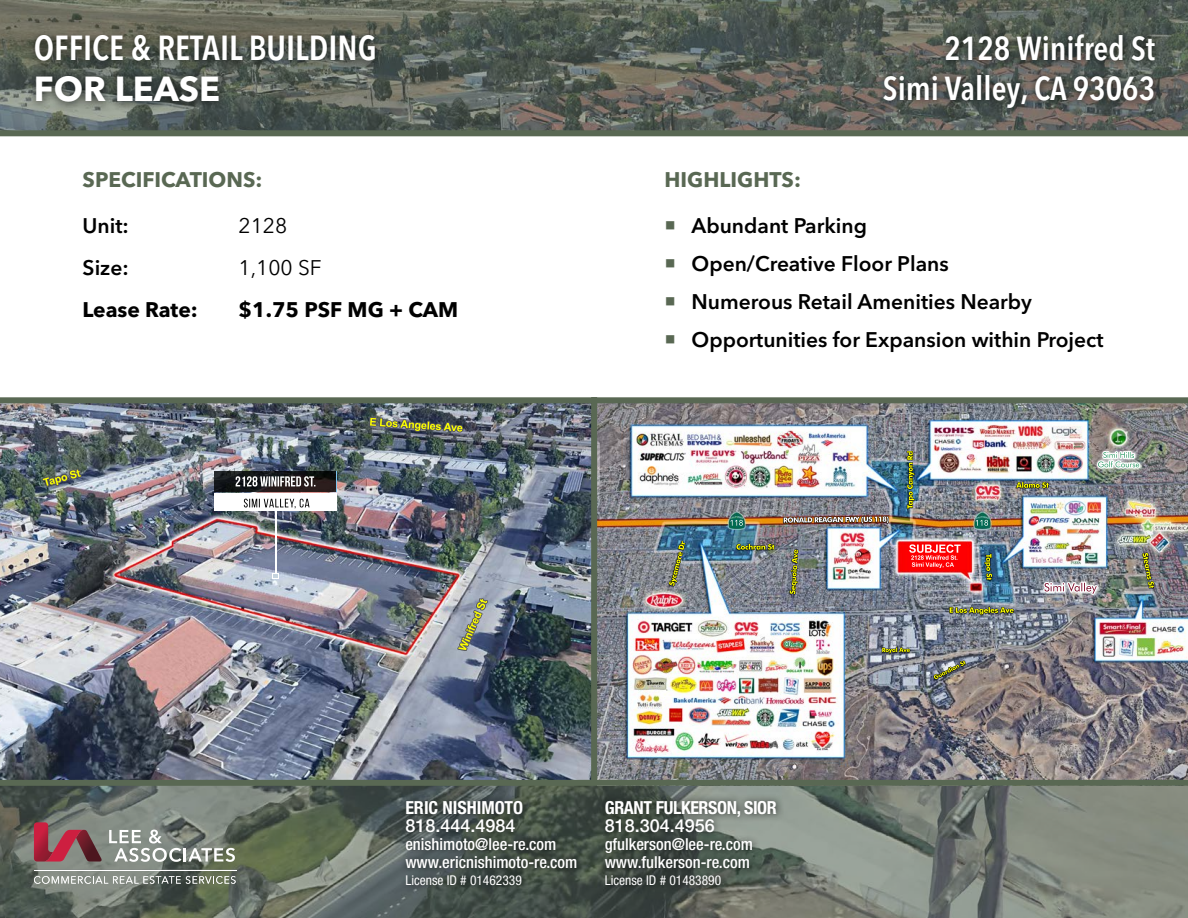
<style>
.page{position:relative;width:1188px;height:918px;background:#fff}
.page>*{position:absolute;margin:0;border:0;box-sizing:border-box;transform-origin:0 0}
.t1{font:600 condensed 34.5px "Avenir Next LT Pro";color:#fff}
.t2{font:700 34.5px "Avenir Next LT Pro";color:#fff}
.t3{font:600 condensed 33px/39.6px "Avenir Next LT Pro";color:#fff;text-align:right}
.t4{font:600 21px/38.2px "Avenir Next LT Pro";color:#000}
.t5{font:700 21px "Avenir Next LT Pro";color:#596853}
.t6{font:700 21px "Avenir Next LT Pro";color:#000}
.t7{font:21px "Avenir Next LT Pro";color:#000}
.t8{font:500 18px "Helvetica Neue LT Std";color:#fff}
.t9{font:700 condensed 18px "Helvetica Neue LT Std";letter-spacing:-.02em;color:#fff}
.t10{font:700 condensed 18px "Helvetica Neue LT Std";color:#fff}
.t11{font:500 condensed 16.5px/18px "Helvetica Neue LT Std";color:#fff}
.t12{font:condensed 13.5px "Helvetica Neue LT Std";color:#fff}
</style>
<div class="page">
<svg style="left:0;top:0;width:1188px;height:130px;background:#5c625a"></svg>
<svg style="left:0;top:786px;width:1188px;height:132px;background:#6d766c"></svg>
<svg style="left:109px;top:830px;width:126px;height:32px;background:#969d96"></svg>
<svg style="left:34px;top:822px;width:68px;height:40px;background:#934f58"></svg>
<hr style="left:34px;top:870px;width:203px;height:1px;background:#fff">
<svg style="left:34px;top:876px;width:202px;height:8px;background:#9aa098"></svg>
<img style="left:597px;top:403px;width:591px;height:377px">
<img style="left:736px;top:544px;width:38px;height:6px">
<img style="left:861px;top:516px;width:28px;height:8px">
<svg style="left:730px;top:520px;width:13px;height:6px"></svg>
<svg style="left:976px;top:520px;width:12px;height:6px"></svg>
<img style="left:674px;top:541px;width:11px;height:30px">
<img style="left:675px;top:541px;width:10px;height:29px">
<img style="left:791px;top:550px;width:7px;height:31px">
<img style="left:914px;top:451px;width:1px;height:29px">
<img style="left:907px;top:451px;width:7px;height:34px">
<img style="left:984px;top:554px;width:1px;height:17px">
<img style="left:985px;top:554px;width:7px;height:26px">
<img style="left:1016px;top:482px;width:33px;height:6px">
<img style="left:969px;top:613px;width:29px;height:2px">
<img style="left:950px;top:607px;width:64px;height:6px">
<img style="left:1142px;top:553px;width:1px;height:16px">
<img style="left:1143px;top:553px;width:7px;height:25px">
<img style="left:1043px;top:582px;width:55px;height:13px">
<img style="left:1044px;top:583px;width:47px;height:9px">
<img style="left:1102px;top:451px;width:33px;height:12px">
<img style="left:1103px;top:452px;width:31px;height:6px">
<img style="left:950px;top:660px;width:16px;height:1px">
<img style="left:945px;top:661px;width:21px;height:13px">
<img style="left:882px;top:653px;width:20px;height:1px">
<img style="left:882px;top:647px;width:28px;height:6px">
<img style="left:911px;top:555px;width:43px;height:5px">
<img style="left:909px;top:544px;width:52px;height:9px">
<img style="left:0;top:403px;width:591px;height:377px">
<img style="left:463px;top:598px;width:25px;height:39px">
<img style="left:466px;top:599px;width:21px;height:35px">
<img style="left:214px;top:471px;width:123px;height:23px">
<img style="left:215px;top:472px;width:121px;height:19px">
<img style="left:214px;top:496px;width:123px;height:15px">
<img style="left:236px;top:476px;width:79px;height:11px">
<img style="left:275px;top:509px;width:1px;height:65px">
<svg style="left:273px;top:574px;width:5px;height:5px"></svg>
<img style="left:244px;top:499px;width:66px;height:10px">
<img style="left:42px;top:468px;width:40px;height:19px">
<img style="left:43px;top:469px;width:38px;height:17px">
<img style="left:369px;top:417px;width:42px;height:12px">
<img style="left:370px;top:418px;width:81px;height:13px">
<div style="left:591px;top:397px;width:6px;height:384px;background:#596853"></div>
<div style="left:0;top:397px;width:1188px;height:6px;background:#596853"></div>
<div style="left:0;top:780px;width:1188px;height:6px;background:#596853"></div>
<div style="left:0;top:130px;width:1188px;height:6px;background:#596853"></div>
<div style="left:27px;top:26px;width:359px;height:86px;background:#000;opacity:.75"></div>
<div style="left:877px;top:28px;width:286px;height:88px;background:#000;opacity:.75"></div>
<div style="left:598px;top:794px;width:187px;height:100px;background:#000;opacity:.75"></div>
<div style="left:399px;top:794px;width:187px;height:100px;background:#000;opacity:.75"></div>
<h1 class="t1" style="left:34px;top:27px;width:344px">OFFICE &amp; RETAIL BUILDING</h1>
<h1 class="t2" style="left:34px;top:68px;width:188px">FOR LEASE</h1>
<p class="t5" style="left:83px;top:167px;width:181px">SPECIFICATIONS:</p>
<p class="t4" style="left:83px;top:207px;width:48px">Unit:</p>
<p class="t7" style="left:239px;top:213px;width:50px">2128</p>
<p class="t4" style="left:83px;top:249px;width:48px">Size:</p>
<p class="t7" style="left:239px;top:255px;width:85px">1,100 SF</p>
<p class="t6" style="left:83px;top:297px;width:117px">Lease Rate:</p>
<p class="t6" style="left:239px;top:297px;width:221px">$1.75 PSF MG + CAM</p>
<h2 class="t3" style="left:883px;top:29px;width:274px">2128 Winifred St<br>Simi Valley, CA 93063</h2>
<p class="t5" style="left:665px;top:167px;width:138px">HIGHLIGHTS:</p>
<p class="t4" style="left:692px;top:206px;width:414px">Abundant Parking<br>Open/Creative Floor Plans<br>Numerous Retail Amenities Nearby<br>Opportunities for Expansion within Project</p>
<p class="t10" style="left:405px;top:797px;width:119px">ERIC NISHIMOTO</p>
<p class="t8" style="left:405px;top:815px;width:112px">818.444.4984</p>
<p class="t11" style="left:405px;top:835px;width:174px">enishimoto@lee-re.com www.ericnishimoto-re.com</p>
<p class="t12" style="left:405px;top:872px;width:118px">License ID # 01462339</p>
<p class="t9" style="left:605px;top:797px;width:174px">GRANT FULKERSON, SIOR</p>
<p class="t8" style="left:605px;top:815px;width:112px">818.304.4956</p>
<p class="t11" style="left:605px;top:835px;width:150px">gfulkerson@lee-re.com www.fulkerson-re.com</p>
<p class="t12" style="left:605px;top:872px;width:118px">License ID # 01483890</p>
</div>
